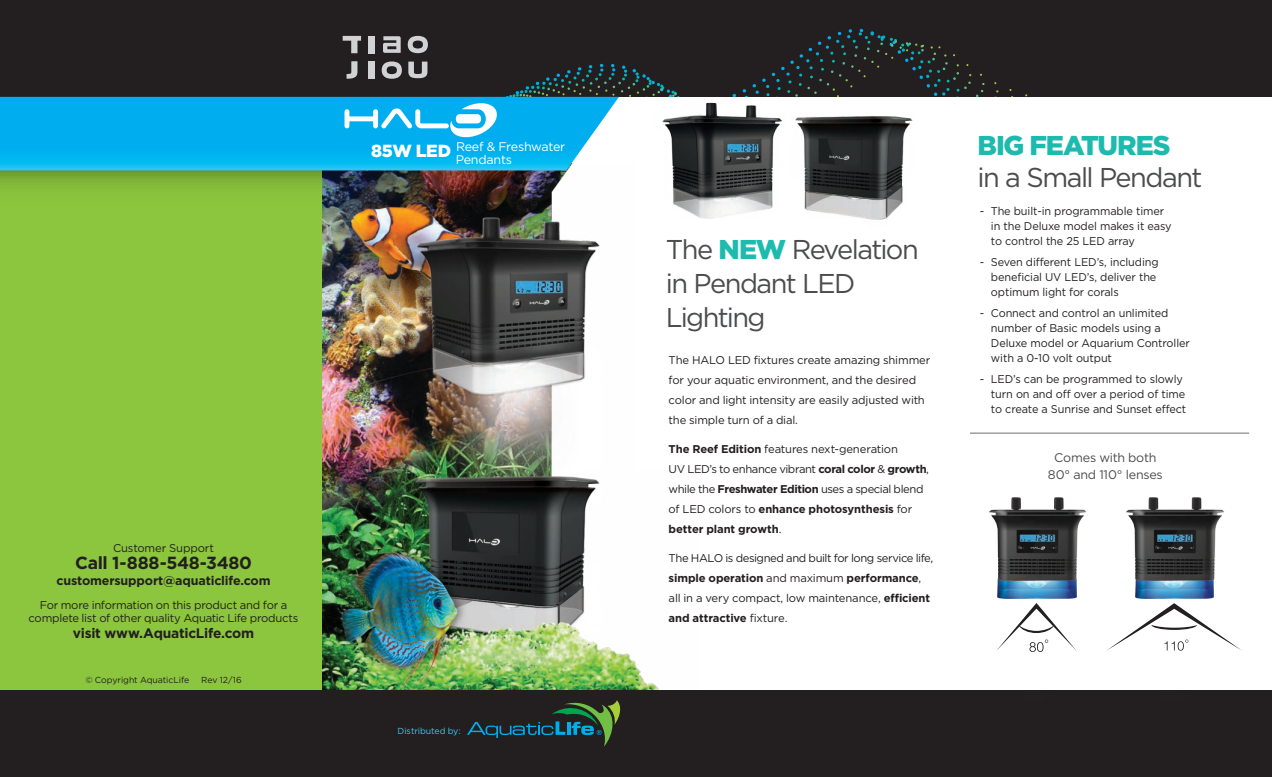
<style>
.page{position:relative;width:1272px;height:777px;background:#fff}
.page>*{position:absolute;margin:0;border:0;box-sizing:border-box;transform-origin:0 0}
.t1{font:27.12px/34px "Gotham";letter-spacing:-.06em;color:#4b4c4d}
.t2{font:900 27.12px "Gotham";letter-spacing:-.04em;color:#1dbbae}
.t3{font:700 17.5px "Gotham";letter-spacing:-.02em;color:#231f20}
.t4{font:700 13.75px "Gotham";letter-spacing:-.02em;color:#231f20}
.t5{font:700 12.5px "Gotham";letter-spacing:-.01em;color:#231f20}
.t6{font:12.5px/17.5px "Gotham";letter-spacing:-.02em;color:#4b4c4d;text-align:center}
.t7{font:12.5px/12.5px "Gotham";letter-spacing:-.02em;color:#fff}
.t8{font:11.25px/15px "Gotham";letter-spacing:-.01em;color:#231f20}
.t9{font:11.25px/20px "Gotham";letter-spacing:-.035em;color:#231f20}
.t10{font:8.75px "Gotham";letter-spacing:-.01em;color:#231f20}
.t11{font:8.75px "Gotham";letter-spacing:-.01em;color:#40c7f4}
.s1{font-weight:900;font-size:17.5px}
.s2{font-weight:900;color:#1dbbae}
.s3{font-weight:700}
</style>
<div class="page">
<div style="left:0;top:170px;width:322px;height:520px;background:#8bc63e"></div>
<img style="left:322px;top:170px;width:337px;height:520px">
<div style="left:0;top:0;width:1271px;height:97px;background:#231f20"></div>
<div style="left:0;top:690px;width:1271px;height:86px;background:#231f20"></div>
<svg style="left:478px;top:28px;width:550px;height:69px"></svg>
<svg style="left:0;top:97px;width:619px;height:73px;background:#0fb5f0"></svg>
<img style="left:795px;top:116px;width:118px;height:104px">
<img style="left:655px;top:94px;width:130px;height:201px">
<div style="left:368px;top:36px;width:7px;height:17px;background:#d1d2d4"></div>
<div style="left:368px;top:61px;width:7px;height:18px;background:#d1d2d4"></div>
<svg style="left:408px;top:62px;width:19px;height:16px"></svg>
<svg style="left:346px;top:61px;width:11px;height:18px"></svg>
<svg style="left:383px;top:36px;width:17px;height:17px"></svg>
<svg style="left:381px;top:61px;width:21px;height:18px"></svg>
<svg style="left:407px;top:36px;width:21px;height:17px"></svg>
<svg style="left:342px;top:36px;width:19px;height:17px"></svg>
<svg style="left:467px;top:700px;width:154px;height:46px"></svg>
<img style="left:1135px;top:583px;width:79px;height:68px">
<img style="left:1126px;top:497px;width:97px;height:86px">
<svg style="left:1107px;top:603px;width:134px;height:47px"></svg>
<img style="left:997px;top:583px;width:80px;height:69px">
<img style="left:989px;top:497px;width:97px;height:86px">
<svg style="left:996px;top:602px;width:80px;height:49px"></svg>
<hr style="left:969px;top:432px;width:279px;height:1px;background:#6c6d70">
<svg style="left:344px;top:101px;width:155px;height:38px"></svg>
<p class="t7" style="left:455px;top:140px;width:111px;text-indent:-84px"><span class="s1">85W LED</span> Reef &amp; Freshwater<br>Pendants</p>
<p class="t8" style="left:113px;top:540px;width:102px">Customer Support</p>
<h2 class="t3" style="left:75px;top:552px;width:178px">Call 1-888-548-3480</h2>
<p class="t5" style="left:56px;top:573px;width:215px">customersupport@aquaticlife.com</p>
<p class="t8" style="left:29px;top:597px;width:271px;line-height:13.8px;text-align:center">For more information on this product and for a complete list of other quality Aquatic Life products</p>
<p class="t4" style="left:73px;top:625px;width:183px">visit www.AquaticLife.com</p>
<p class="t10" style="left:85px;top:675px;width:105px">© Copyright AquaticLife</p>
<p class="t10" style="left:201px;top:675px;width:42px">Rev 12/16</p>
<p class="t11" style="left:397px;top:725px;width:65px">Distributed by:</p>
<h1 class="t1" style="left:665px;top:232px;width:254px">The <span class="s2">NEW</span> Revelation in Pendant LED<br>Lighting</h1>
<p class="t8" style="left:668px;top:350px;width:263px;line-height:20px">The HALO LED fixtures create amazing shimmer for your aquatic environment, and the desired color and light intensity are easily adjusted with the simple turn of a dial.</p>
<p class="t9" style="left:668px;top:438px;width:262px"><span class="s3">The Reef Edition</span> features next-generation<br>UV LED’s to enhance vibrant <span class="s3">coral color</span> &amp; <span class="s3">growth</span>, while the <span class="s3">Freshwater Edition</span> uses a special blend of LED colors to <span class="s3">enhance photosynthesis</span> for <span class="s3">better plant growth</span>.</p>
<p class="t9" style="left:668px;top:547px;width:266px">The HALO is designed and built for long service life, <span class="s3">simple operation</span> and maximum <span class="s3">performance</span>, all in a very compact, low maintenance, <span class="s3">efficient and attractive</span> fixture.</p>
<h1 class="t2" style="left:977px;top:129px;width:194px">BIG FEATURES</h1>
<h1 class="t1" style="left:977px;top:160px;width:226px">in a Small Pendant</h1>
<p class="t8" style="left:990px;top:203px;width:182px;text-indent:-11px">- The built-in programmable timer in the Deluxe model makes it easy to control the 25 LED array</p>
<p class="t8" style="left:990px;top:254px;width:169px;text-indent:-11px">- Seven different LED’s, including beneficial UV LED’s, deliver the optimum light for corals</p>
<p class="t8" style="left:990px;top:305px;width:200px;text-indent:-11px">- Connect and control an unlimited number of Basic models using a<br>Deluxe model or Aquarium Controller with a 0-10 volt output</p>
<p class="t8" style="left:990px;top:371px;width:197px;text-indent:-11px">- LED’s can be programmed to slowly turn on and off over a period of time to create a Sunrise and Sunset effect</p>
<p class="t6" style="left:1047px;top:448px;width:116px">Comes with both<br>80° and 110° lenses</p>
</div>
